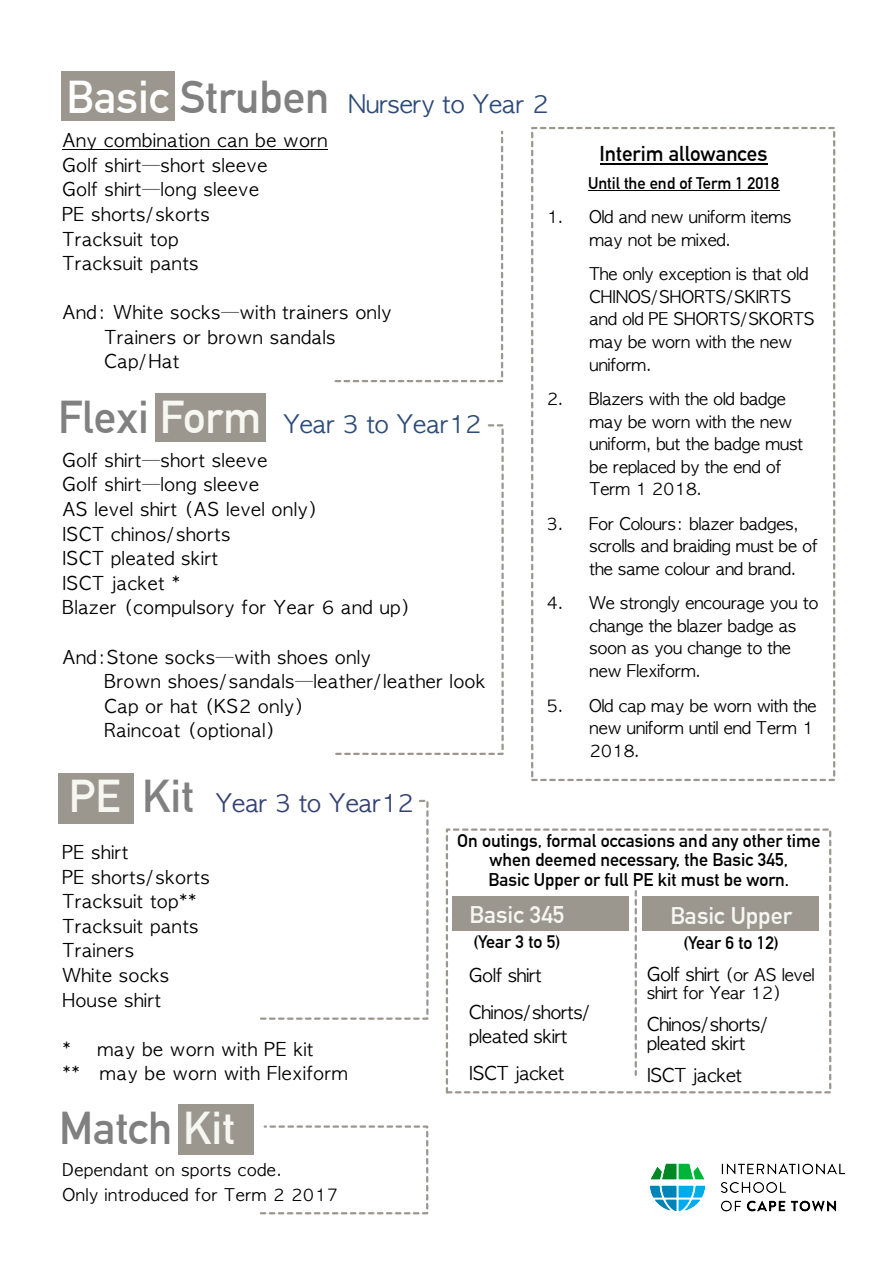
<style>
.page{position:relative;width:894px;height:1263px;background:#fff}
.page>*{position:absolute;margin:0;border:0;box-sizing:border-box;transform-origin:0 0}
.t1{font:700 45px "DIN Alternate";color:#808080}
.t2{font:24px "Apple Gothic";color:#2c4b79}
.t3{font:24px "Apple Gothic";color:#344174}
.t4{font:700 23.55px "DIN Alternate";color:#f7f7f2}
.t5{font:700 21px "DIN Alternate";color:#000}
.t6{font:18px/24.6px "Apple Gothic";letter-spacing:.04em;color:#000}
.t7{font:700 18px/19.4px "DIN Alternate";color:#000;text-align:center}
.t8{font:18px/36.6px "Apple Gothic";color:#000}
.t9{font:700 17.7px "DIN Alternate";color:#000}
.t10{font:16.5px/22.5px "Apple Gothic";color:#000}
.t11{font:16.5px/25.5px "Apple Gothic";letter-spacing:.04em;color:#000}
.t12{font:700 16.5px "DIN Alternate";color:#000}
.s1{font-family:"DIN Alternate";font-weight:700;font-size:45px;color:#fff}
.s2{font-family:"DIN Alternate";font-weight:700;font-size:45px;color:#808080}
.s3{font-family:"DIN Alternate";font-weight:700;font-size:45px;color:#f7f7f2}
.s4{color:#f7f7f2}
.s5{font-size:18px}
</style>
<div class="page">
<div style="left:445px;top:828px;width:386px;height:265px;background:#fff;border:2px dashed #9b978f"></div>
<div style="left:531px;top:127px;width:304px;height:654px;background:#fff;border:2px dashed #9b978f"></div>
<div style="left:61px;top:71px;width:113px;height:50px;background:#9b978f"></div>
<div style="left:155px;top:393px;width:110px;height:48px;background:#9b978f"></div>
<hr style="left:62px;top:149px;width:265px;height:1px;background:#000">
<div style="left:58px;top:773px;width:75px;height:51px;background:#9b978f"></div>
<div style="left:178px;top:1104px;width:75px;height:51px;background:#9b978f"></div>
<div style="left:451px;top:897px;width:177px;height:34px;background:#9b978f"></div>
<div style="left:642px;top:897px;width:176px;height:34px;background:#9b978f"></div>
<hr style="left:599px;top:163px;width:168px;height:1px;background:#000">
<hr style="left:587px;top:190px;width:191px;height:1px;background:#000">
<svg style="left:634px;top:891px;width:2px;height:184px"></svg>
<svg style="left:334px;top:130px;width:170px;height:253px"></svg>
<svg style="left:335px;top:424px;width:169px;height:331px"></svg>
<svg style="left:260px;top:799px;width:169px;height:221px"></svg>
<svg style="left:259px;top:1125px;width:170px;height:90px"></svg>
<img style="left:650px;top:1163px;width:195px;height:49px">
<h2 class="t2" style="left:67px;top:91px;width:483px"><span class="s1">Basic</span> <span class="s2">Struben</span> Nursery to Year 2</h2>
<p class="t6" style="left:62px;top:130px;width:267px">Any combination can be worn<br>Golf shirt—short sleeve<br>Golf shirt—long sleeve<br>PE shorts/skorts<br>Tracksuit top<br>Tracksuit pants</p>
<p class="t6" style="left:104px;top:302px;width:288px;text-indent:-42px">And: White socks—with trainers only<br>Trainers or brown sandals<br>Cap/Hat</p>
<h2 class="t2" style="left:58px;top:412px;width:424px"><span class="s2">Flexi</span> <span class="s3">Form</span> Year 3 to Year12</h2>
<p class="t6" style="left:62px;top:449px;width:349px">Golf shirt—short sleeve<br>Golf shirt—long sleeve<br>AS level shirt (AS level only)<br>ISCT chinos/shorts<br>ISCT pleated skirt<br>ISCT jacket *<br>Blazer (compulsory for Year 6 and up)</p>
<p class="t6" style="left:104px;top:646px;width:382px;text-indent:-42px">And:Stone socks—with shoes only<br>Brown shoes/sandals—leather/leather look<br>Cap or hat (KS2 only)<br>Raincoat (optional)</p>
<h2 class="t3" style="left:69px;top:790px;width:346px"><span class="s3">PE</span> <span class="s2">Kit</span> Year 3 to Year12</h2>
<p class="t5" style="left:599px;top:145px;width:169px">Interim allowances</p>
<p class="t12" style="left:587px;top:176px;width:192px">Until the end of Term 1 2018</p>
<p class="t10" style="left:589px;top:207px;width:203px;text-indent:-43px">1. Old and new uniform items may not be mixed.</p>
<p class="t10" style="left:588px;top:264px;width:227px">The only exception is that old<br>CHINOS/SHORTS/SKIRTS and old PE SHORTS/SKORTS may be worn with the new uniform.</p>
<p class="t10" style="left:589px;top:389px;width:215px;text-indent:-43px">2. Blazers with the old badge may be worn with the new uniform, but the badge must be replaced by the end of<br>Term 1 2018.</p>
<p class="t10" style="left:589px;top:514px;width:230px;text-indent:-43px">3. For Colours: blazer badges, scrolls and braiding must be of the same colour and brand.</p>
<p class="t10" style="left:589px;top:593px;width:230px;text-indent:-43px">4. We strongly encourage you to change the blazer badge as soon as you change to the new Flexiform.</p>
<p class="t10" style="left:589px;top:696px;width:228px;text-indent:-43px">5. Old cap may be worn with the new uniform until end Term 1<br>2018.</p>
<p class="t6" style="left:62px;top:842px;width:149px">PE shirt<br>PE shorts/skorts<br>Tracksuit top**<br>Tracksuit pants<br>Trainers<br>White socks<br>House shirt</p>
<p class="t6" style="left:62px;top:1038px;width:287px">* may be worn with PE kit<br>** may be worn with Flexiform</p>
<h1 class="t1" style="left:59px;top:1109px;width:177px">Match <span class="s4">Kit</span></h1>
<p class="t11" style="left:62px;top:1158px;width:277px">Dependant on sports code.<br>Only introduced for Term 2 2017</p>
<p class="t7" style="left:457px;top:832px;width:365px">On outings, formal occasions and any other time when deemed necessary, the Basic 345,<br>Basic Upper or full PE kit must be worn.</p>
<h3 class="t4" style="left:469px;top:905px;width:96px">Basic 345</h3>
<p class="t9" style="left:473px;top:934px;width:88px">(Year 3 to 5)</p>
<p class="t8" style="left:469px;top:959px;width:124px">Golf shirt<br>Chinos/shorts/</p>
<p class="t8" style="left:469px;top:1020px;width:100px">pleated skirt<br>ISCT jacket</p>
<h3 class="t4" style="left:670px;top:906px;width:123px">Basic Upper</h3>
<p class="t9" style="left:683px;top:935px;width:97px">(Year 6 to 12)</p>
<p class="t10" style="left:646px;top:968px;width:169px;line-height:17.9px"><span class="s5">Golf shirt</span> (or AS level shirt for Year 12)</p>
<p class="t8" style="left:646px;top:1016px;width:124px;line-height:19.4px">Chinos/shorts/ pleated skirt</p>
<p class="t8" style="left:646px;top:1058px;width:97px">ISCT jacket</p>
</div>
